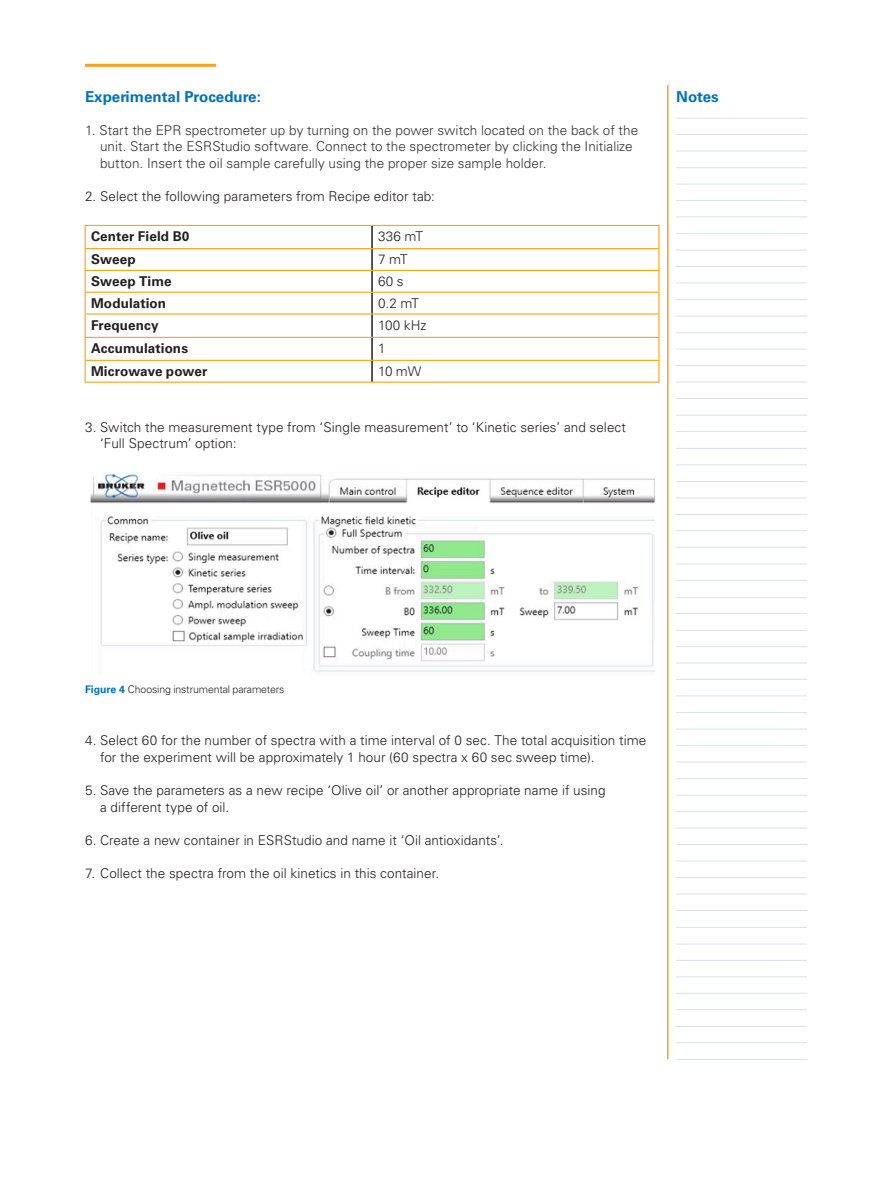
<style>
.page{position:relative;width:893px;height:1187px;background:#fff}
.page>*{position:absolute;margin:0;border:0;box-sizing:border-box;transform-origin:0 0}
.Sub-headline{font:700 15px "Univers LT Std";color:#0072bc}
.Numbering{font:300 13.5px/16.5px "Univers LT Std";letter-spacing:.005em;color:#231f20}
.Numbering-2{font:300 13.5px/16.5px "Univers LT Std";letter-spacing:.005em;color:#313331}
.Table_Text{font:700 13.5px "Univers LT Std";letter-spacing:.005em;color:#231f20}
.Table_Text-2{font:300 13.5px "Univers LT Std";letter-spacing:-.015em;color:#231f20}
.Caption_Headline{font:300 10.5px "Univers LT Std";letter-spacing:-.01em;color:#231f20}
.s1{font-weight:700;color:#0072bc}
</style>
<div class="page">
<hr style="left:676px;top:118px;width:131px;height:1px;background:#d9e2e8">
<hr style="left:676px;top:167px;width:131px;height:1px;background:#d9e2e8">
<hr style="left:676px;top:481px;width:131px;height:1px;background:#d9e2e8">
<hr style="left:676px;top:943px;width:131px;height:1px;background:#d9e2e8">
<hr style="left:676px;top:332px;width:131px;height:1px;background:#d9e2e8">
<hr style="left:676px;top:795px;width:131px;height:1px;background:#d9e2e8">
<hr style="left:676px;top:646px;width:131px;height:1px;background:#d9e2e8">
<hr style="left:676px;top:630px;width:131px;height:1px;background:#d9e2e8">
<hr style="left:676px;top:250px;width:131px;height:1px;background:#d9e2e8">
<hr style="left:676px;top:712px;width:131px;height:1px;background:#d9e2e8">
<hr style="left:676px;top:563px;width:131px;height:1px;background:#d9e2e8">
<hr style="left:676px;top:1026px;width:131px;height:1px;background:#d9e2e8">
<hr style="left:676px;top:415px;width:131px;height:1px;background:#d9e2e8">
<hr style="left:676px;top:877px;width:131px;height:1px;background:#d9e2e8">
<hr style="left:676px;top:728px;width:131px;height:1px;background:#d9e2e8">
<hr style="left:676px;top:134px;width:131px;height:1px;background:#d9e2e8">
<hr style="left:676px;top:448px;width:131px;height:1px;background:#d9e2e8">
<hr style="left:676px;top:299px;width:131px;height:1px;background:#d9e2e8">
<hr style="left:676px;top:761px;width:131px;height:1px;background:#d9e2e8">
<hr style="left:676px;top:613px;width:131px;height:1px;background:#d9e2e8">
<hr style="left:676px;top:597px;width:131px;height:1px;background:#d9e2e8">
<hr style="left:676px;top:217px;width:131px;height:1px;background:#d9e2e8">
<hr style="left:676px;top:679px;width:131px;height:1px;background:#d9e2e8">
<hr style="left:676px;top:530px;width:131px;height:1px;background:#d9e2e8">
<hr style="left:676px;top:992px;width:131px;height:1px;background:#d9e2e8">
<hr style="left:676px;top:382px;width:131px;height:1px;background:#d9e2e8">
<hr style="left:676px;top:844px;width:131px;height:1px;background:#d9e2e8">
<hr style="left:676px;top:695px;width:131px;height:1px;background:#d9e2e8">
<hr style="left:676px;top:184px;width:131px;height:1px;background:#d9e2e8">
<hr style="left:676px;top:497px;width:131px;height:1px;background:#d9e2e8">
<hr style="left:676px;top:960px;width:131px;height:1px;background:#d9e2e8">
<hr style="left:676px;top:349px;width:131px;height:1px;background:#d9e2e8">
<hr style="left:676px;top:811px;width:131px;height:1px;background:#d9e2e8">
<hr style="left:676px;top:662px;width:131px;height:1px;background:#d9e2e8">
<hr style="left:676px;top:266px;width:131px;height:1px;background:#d9e2e8">
<hr style="left:676px;top:580px;width:131px;height:1px;background:#d9e2e8">
<hr style="left:676px;top:1042px;width:131px;height:1px;background:#d9e2e8">
<hr style="left:676px;top:1059px;width:131px;height:1px;background:#d9e2e8">
<hr style="left:676px;top:431px;width:131px;height:1px;background:#d9e2e8">
<hr style="left:676px;top:893px;width:131px;height:1px;background:#d9e2e8">
<hr style="left:676px;top:745px;width:131px;height:1px;background:#d9e2e8">
<hr style="left:676px;top:151px;width:131px;height:1px;background:#d9e2e8">
<hr style="left:676px;top:464px;width:131px;height:1px;background:#d9e2e8">
<hr style="left:676px;top:927px;width:131px;height:1px;background:#d9e2e8">
<hr style="left:676px;top:316px;width:131px;height:1px;background:#d9e2e8">
<hr style="left:676px;top:778px;width:131px;height:1px;background:#d9e2e8">
<hr style="left:676px;top:233px;width:131px;height:1px;background:#d9e2e8">
<hr style="left:676px;top:547px;width:131px;height:1px;background:#d9e2e8">
<hr style="left:676px;top:1009px;width:131px;height:1px;background:#d9e2e8">
<hr style="left:676px;top:398px;width:131px;height:1px;background:#d9e2e8">
<hr style="left:676px;top:860px;width:131px;height:1px;background:#d9e2e8">
<hr style="left:676px;top:200px;width:131px;height:1px;background:#d9e2e8">
<hr style="left:676px;top:514px;width:131px;height:1px;background:#d9e2e8">
<hr style="left:676px;top:976px;width:131px;height:1px;background:#d9e2e8">
<hr style="left:676px;top:365px;width:131px;height:1px;background:#d9e2e8">
<hr style="left:676px;top:827px;width:131px;height:1px;background:#d9e2e8">
<hr style="left:676px;top:283px;width:131px;height:1px;background:#d9e2e8">
<hr style="left:676px;top:910px;width:131px;height:1px;background:#d9e2e8">
<hr style="left:85px;top:225px;width:287px;height:1px;background:#faa21b">
<hr style="left:372px;top:225px;width:287px;height:1px;background:#faa21b">
<hr style="left:85px;top:248px;width:287px;height:1px;background:#faa21b">
<hr style="left:372px;top:248px;width:287px;height:1px;background:#faa21b">
<hr style="left:85px;top:270px;width:287px;height:1px;background:#faa21b">
<hr style="left:372px;top:270px;width:287px;height:1px;background:#faa21b">
<hr style="left:85px;top:291px;width:287px;height:2px;background:#faa21b">
<hr style="left:372px;top:291px;width:287px;height:2px;background:#faa21b">
<hr style="left:85px;top:313px;width:287px;height:1px;background:#faa21b">
<hr style="left:372px;top:313px;width:287px;height:1px;background:#faa21b">
<hr style="left:85px;top:337px;width:287px;height:1px;background:#faa21b">
<hr style="left:372px;top:337px;width:287px;height:1px;background:#faa21b">
<hr style="left:85px;top:360px;width:287px;height:1px;background:#faa21b">
<svg style="left:85px;top:226px;width:1px;height:155px"></svg>
<hr style="left:372px;top:360px;width:287px;height:1px;background:#faa21b">
<svg style="left:658px;top:226px;width:1px;height:155px"></svg>
<hr style="left:85px;top:381px;width:287px;height:1px;background:#faa21b">
<hr style="left:372px;top:381px;width:287px;height:1px;background:#faa21b">
<hr style="left:371px;top:226px;width:2px;height:22px;background:#231f20">
<hr style="left:371px;top:249px;width:2px;height:21px;background:#231f20">
<hr style="left:371px;top:271px;width:2px;height:20px;background:#231f20">
<hr style="left:371px;top:293px;width:2px;height:20px;background:#231f20">
<hr style="left:371px;top:314px;width:2px;height:23px;background:#231f20">
<hr style="left:371px;top:338px;width:2px;height:22px;background:#231f20">
<hr style="left:371px;top:361px;width:2px;height:20px;background:#231f20">
<img style="left:90px;top:473px;width:564px;height:199px">
<hr style="left:667px;top:85px;width:1px;height:973px;background:#faa21b">
<hr style="left:85px;top:64px;width:131px;height:3px;background:#faa21b">
<p class="Sub-headline" style="left:85px;top:87px;width:177px">Experimental Procedure:</p>
<p class="Sub-headline" style="left:676px;top:87px;width:44px">Notes</p>
<p class="Numbering-2" style="left:100px;top:122px;width:540px;text-indent:-15px">1. Start the EPR spectrometer up by turning on the power switch located on the back of the unit. Start the ESRStudio software. Connect to the spectrometer by clicking the Initialize button. Insert the oil sample carefully using the proper size sample holder.</p>
<p class="Numbering" style="left:85px;top:188px;width:351px">2. Select the following parameters from Recipe editor tab:</p>
<p class="Table_Text" style="left:91px;top:228px;width:100px">Center Field B0</p>
<p class="Table_Text-2" style="left:378px;top:228px;width:47px">336 mT</p>
<p class="Table_Text" style="left:91px;top:252px;width:46px">Sweep</p>
<p class="Table_Text-2" style="left:378px;top:251px;width:31px">7 mT</p>
<p class="Table_Text" style="left:91px;top:273px;width:82px">Sweep Time</p>
<p class="Table_Text-2" style="left:378px;top:273px;width:27px">60 s</p>
<p class="Table_Text" style="left:91px;top:295px;width:77px">Modulation</p>
<p class="Table_Text-2" style="left:378px;top:295px;width:43px">0.2 mT</p>
<p class="Table_Text" style="left:91px;top:317px;width:69px">Frequency</p>
<p class="Table_Text-2" style="left:378px;top:317px;width:50px">100 kHz</p>
<p class="Table_Text" style="left:91px;top:340px;width:98px">Accumulations</p>
<p class="Table_Text-2" style="left:378px;top:340px;width:9px">1</p>
<p class="Table_Text" style="left:91px;top:363px;width:118px">Microwave power</p>
<p class="Table_Text-2" style="left:378px;top:363px;width:45px">10 mW</p>
<p class="Numbering" style="left:100px;top:419px;width:527px;text-indent:-15px">3. Switch the measurement type from ‘Single measurement’ to ‘Kinetic series’ and select ‘Full Spectrum’ option:</p>
<p class="Caption_Headline" style="left:85px;top:682px;width:201px"><span class="s1">Figure 4</span> Choosing instrumental parameters</p>
<p class="Numbering" style="left:100px;top:732px;width:548px;text-indent:-15px">4. Select 60 for the number of spectra with a time interval of 0 sec. The total acquisition time for the experiment will be approximately 1 hour (60 spectra x 60 sec sweep time).</p>
<p class="Numbering" style="left:100px;top:782px;width:507px;text-indent:-15px">5. Save the parameters as a new recipe ‘Olive oil’ or another appropriate name if using a different type of oil.</p>
<p class="Numbering" style="left:85px;top:831px;width:420px">6. Create a new container in ESRStudio and name it ‘Oil antioxidants’.</p>
<p class="Numbering" style="left:85px;top:864px;width:356px">7. Collect the spectra from the oil kinetics in this container.</p>
</div>
